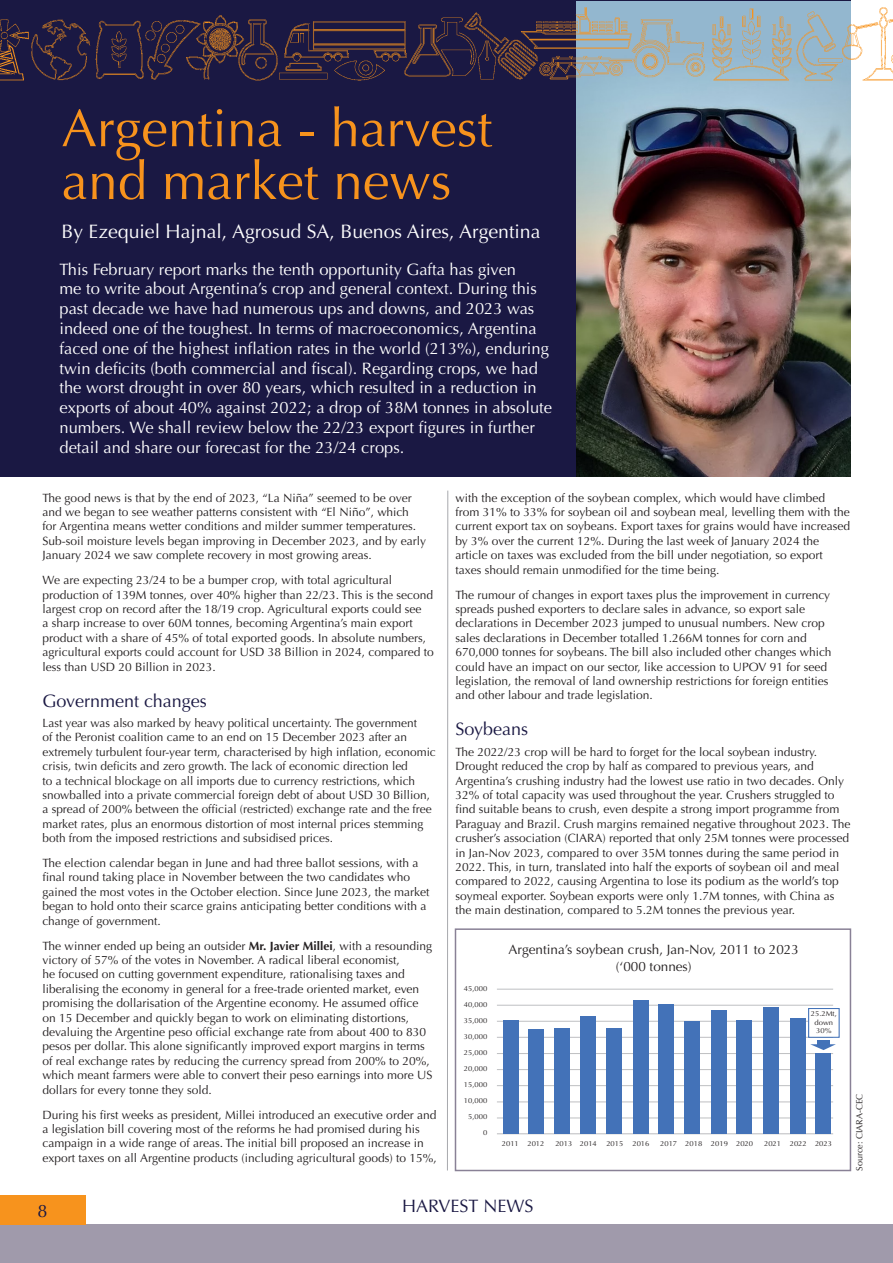
<style>
.page{position:relative;width:893px;height:1263px;background:#fff}
.page>*{position:absolute;margin:0;border:0;box-sizing:border-box;transform-origin:0 0}
.t1{font:53.1px/52.8px "Optima";color:#f7931d}
.t2{font:19.5px "Optima";color:#fff}
.t3{font:18px "Optima";color:#1a1843}
.t4{font:16.5px/19.8px "Optima";color:#fff}
.t5{font:13.5px "Optima";color:#231f20}
.t6{font:12px/14.4px "Optima";color:#231f20}
.t7{font:9px "Optima";color:#231f20}
.t8{font:7.2px/8.2px "Optima";color:#231f20;text-align:center;scale:1.06 1}
.s1{font-weight:700}
</style>
<div class="page">
<div style="left:0;top:0;width:850px;height:476px;background:#1a1843"></div>
<div style="left:0;top:1225px;width:893px;height:38px;background:#a09aab"></div>
<div style="left:0;top:1195px;width:85px;height:30px;background:#f7931d"></div>
<img style="left:576px;top:1px;width:274px;height:475px">
<hr style="left:497px;top:1133px;width:336px;height:1px;background:#bcbdc0">
<hr style="left:497px;top:1118px;width:336px;height:1px;background:#bcbdc0">
<hr style="left:497px;top:1102px;width:336px;height:1px;background:#bcbdc0">
<hr style="left:497px;top:1085px;width:336px;height:1px;background:#bcbdc0">
<hr style="left:497px;top:1069px;width:336px;height:1px;background:#bcbdc0">
<hr style="left:497px;top:1005px;width:336px;height:1px;background:#bcbdc0">
<hr style="left:497px;top:989px;width:336px;height:1px;background:#bcbdc0">
<hr style="left:497px;top:1053px;width:336px;height:1px;background:#bcbdc0">
<hr style="left:497px;top:1037px;width:336px;height:1px;background:#bcbdc0">
<hr style="left:497px;top:1021px;width:336px;height:1px;background:#bcbdc0">
<div style="left:529px;top:1029px;width:15px;height:105px;background:#4372b8"></div>
<div style="left:503px;top:1020px;width:15px;height:114px;background:#4372b8"></div>
<div style="left:606px;top:1029px;width:15px;height:105px;background:#4372b8"></div>
<div style="left:581px;top:1016px;width:15px;height:118px;background:#4372b8"></div>
<div style="left:555px;top:1029px;width:15px;height:105px;background:#4372b8"></div>
<div style="left:659px;top:1004px;width:15px;height:130px;background:#4372b8"></div>
<div style="left:633px;top:1000px;width:15px;height:134px;background:#4372b8"></div>
<div style="left:736px;top:1020px;width:15px;height:114px;background:#4372b8"></div>
<div style="left:711px;top:1011px;width:15px;height:123px;background:#4372b8"></div>
<div style="left:685px;top:1021px;width:15px;height:113px;background:#4372b8"></div>
<div style="left:815px;top:1053px;width:16px;height:81px;background:#4372b8"></div>
<div style="left:790px;top:1018px;width:15px;height:116px;background:#4372b8"></div>
<div style="left:764px;top:1007px;width:15px;height:127px;background:#4372b8"></div>
<div style="left:817px;top:1040px;width:13px;height:5px;background:#4372b8"></div>
<svg style="left:810px;top:1044px;width:26px;height:6px"></svg>
<div style="left:809px;top:1008px;width:30px;height:29px;background:#fff"></div>
<div style="left:808px;top:1008px;width:32px;height:30px;border:1px solid #4372b8"></div>
<div style="left:455px;top:928px;width:396px;height:243px;border:2px solid #898196"></div>
<img style="left:0;top:7px;width:893px;height:75px">
<hr style="left:447px;top:491px;width:1px;height:679px;background:#a8a9ad">
<p class="t1" style="left:62px;top:102px;width:432px">Argentina - harvest and market news</p>
<p class="t2" style="left:62px;top:220px;width:481px">By Ezequiel Hajnal, Agrosud SA, Buenos Aires, Argentina</p>
<p class="t4" style="left:60px;top:259px;width:494px">This February report marks the tenth opportunity Gafta has given<br>me to write about Argentina’s crop and general context. During this past decade we have had numerous ups and downs, and 2023 was indeed one of the toughest. In terms of macroeconomics, Argentina faced one of the highest inflation rates in the world (213%), enduring twin deficits (both commercial and fiscal). Regarding crops, we had the worst drought in over 80 years, which resulted in a reduction in exports of about 40% against 2022; a drop of 38M tonnes in absolute numbers. We shall review below the 22/23 export figures in further detail and share our forecast for the 23/24 crops.</p>
<p class="t6" style="left:43px;top:490px;width:385px">The good news is that by the end of 2023, “La Niña” seemed to be over and we began to see weather patterns consistent with “El Niño”, which<br>for Argentina means wetter conditions and milder summer temperatures.<br>Sub-soil moisture levels began improving in December 2023, and by early January 2024 we saw complete recovery in most growing areas.</p>
<p class="t6" style="left:43px;top:573px;width:393px">We are expecting 23/24 to be a bumper crop, with total agricultural production of 139M tonnes, over 40% higher than 22/23. This is the second largest crop on record after the 18/19 crop. Agricultural exports could see<br>a sharp increase to over 60M tonnes, becoming Argentina’s main export product with a share of 45% of total exported goods. In absolute numbers, agricultural exports could account for USD 38 Billion in 2024, compared to less than USD 20 Billion in 2023.</p>
<p class="t3" style="left:43px;top:690px;width:166px">Government changes</p>
<p class="t6" style="left:43px;top:716px;width:395px">Last year was also marked by heavy political uncertainty. The government<br>of the Peronist coalition came to an end on 15 December 2023 after an extremely turbulent four-year term, characterised by high inflation, economic crisis, twin deficits and zero growth. The lack of economic direction led<br>to a technical blockage on all imports due to currency restrictions, which snowballed into a private commercial foreign debt of about USD 30 Billion, a spread of 200% between the official (restricted) exchange rate and the free market rates, plus an enormous distortion of most internal prices stemming both from the imposed restrictions and subsidised prices.</p>
<p class="t6" style="left:43px;top:856px;width:389px">The election calendar began in June and had three ballot sessions, with a final round taking place in November between the two candidates who gained the most votes in the October election. Since June 2023, the market began to hold onto their scarce grains anticipating better conditions with a change of government.</p>
<p class="t6" style="left:43px;top:938px;width:392px">The winner ended up being an outsider <span class="s1">Mr. Javier Millei</span>, with a resounding victory of 57% of the votes in November. A radical liberal economist,<br>he focused on cutting government expenditure, rationalising taxes and liberalising the economy in general for a free-trade oriented market, even promising the dollarisation of the Argentine economy. He assumed office on 15 December and quickly began to work on eliminating distortions, devaluing the Argentine peso official exchange rate from about 400 to 830 pesos per dollar. This alone significantly improved export margins in terms of real exchange rates by reducing the currency spread from 200% to 20%, which meant farmers were able to convert their peso earnings into more US dollars for every tonne they sold.</p>
<p class="t6" style="left:43px;top:1107px;width:396px">During his first weeks as president, Millei introduced an executive order and a legislation bill covering most of the reforms he had promised during his campaign in a wide range of areas. The initial bill proposed an increase in export taxes on all Argentine products (including agricultural goods) to 15%,</p>
<p class="t6" style="left:455px;top:490px;width:396px">with the exception of the soybean complex, which would have climbed from 31% to 33% for soybean oil and soybean meal, levelling them with the current export tax on soybeans. Export taxes for grains would have increased by 3% over the current 12%. During the last week of January 2024 the article on taxes was excluded from the bill under negotiation, so export taxes should remain unmodified for the time being.</p>
<p class="t6" style="left:455px;top:587px;width:377px">The rumour of changes in export taxes plus the improvement in currency spreads pushed exporters to declare sales in advance, so export sale declarations in December 2023 jumped to unusual numbers. New crop sales declarations in December totalled 1.266M tonnes for corn and 670,000 tonnes for soybeans. The bill also included other changes which could have an impact on our sector, like accession to UPOV 91 for seed legislation, the removal of land ownership restrictions for foreign entities and other labour and trade legislation.</p>
<p class="t3" style="left:455px;top:719px;width:74px">Soybeans</p>
<p class="t6" style="left:455px;top:745px;width:396px">The 2022/23 crop will be hard to forget for the local soybean industry.<br>Drought reduced the crop by half as compared to previous years, and Argentina’s crushing industry had the lowest use ratio in two decades. Only 32% of total capacity was used throughout the year. Crushers struggled to find suitable beans to crush, even despite a strong import programme from Paraguay and Brazil. Crush margins remained negative throughout 2023. The crusher’s association (CIARA) reported that only 25M tonnes were processed in Jan-Nov 2023, compared to over 35M tonnes during the same period in 2022. This, in turn, translated into half the exports of soybean oil and meal compared to 2022, causing Argentina to lose its podium as the world’s top soymeal exporter. Soybean exports were only 1.7M tonnes, with China as the main destination, compared to 5.2M tonnes the previous year.</p>
<p class="t8" style="left:464px;top:985px;width:24px">45,000</p>
<p class="t8" style="left:464px;top:1001px;width:24px">40,000</p>
<p class="t8" style="left:464px;top:1017px;width:24px">35,000</p>
<p class="t8" style="left:464px;top:1033px;width:24px">30,000</p>
<p class="t8" style="left:464px;top:1049px;width:24px">25,000</p>
<p class="t8" style="left:464px;top:1065px;width:24px">20,000</p>
<p class="t8" style="left:464px;top:1081px;width:24px">15,000</p>
<p class="t8" style="left:464px;top:1097px;width:24px">10,000</p>
<p class="t8" style="left:468px;top:1113px;width:20px">5,000</p>
<p class="t8" style="left:483px;top:1129px;width:6px">0</p>
<p class="t5" style="left:508px;top:942px;width:292px">Argentina’s soybean crush, Jan-Nov, 2011 to 2023</p>
<p class="t5" style="left:616px;top:958px;width:77px">(‘000 tonnes)</p>
<p class="t8" style="left:811px;top:1010px;width:26px">25.2Mt, down<br>30%</p>
<p class="t8" style="left:502px;top:1139px;width:42px">2011 2012</p>
<p class="t8" style="left:555px;top:1139px;width:41px">2013 2014</p>
<p class="t8" style="left:606px;top:1139px;width:18px">2015</p>
<p class="t8" style="left:632px;top:1139px;width:18px">2016</p>
<p class="t8" style="left:660px;top:1139px;width:89px">2017 2018 2019 2020</p>
<p class="t8" style="left:764px;top:1139px;width:66px">2021 2022 2023</p>
<p class="t7" style="left:854px;top:1170px;width:78px;rotate:-90deg">Source: CIARA-CEC</p>
<p class="t3" style="left:38px;top:1200px;width:12px">8</p>
<p class="t3" style="left:402px;top:1195px;width:133px">HARVEST NEWS</p>
</div>
